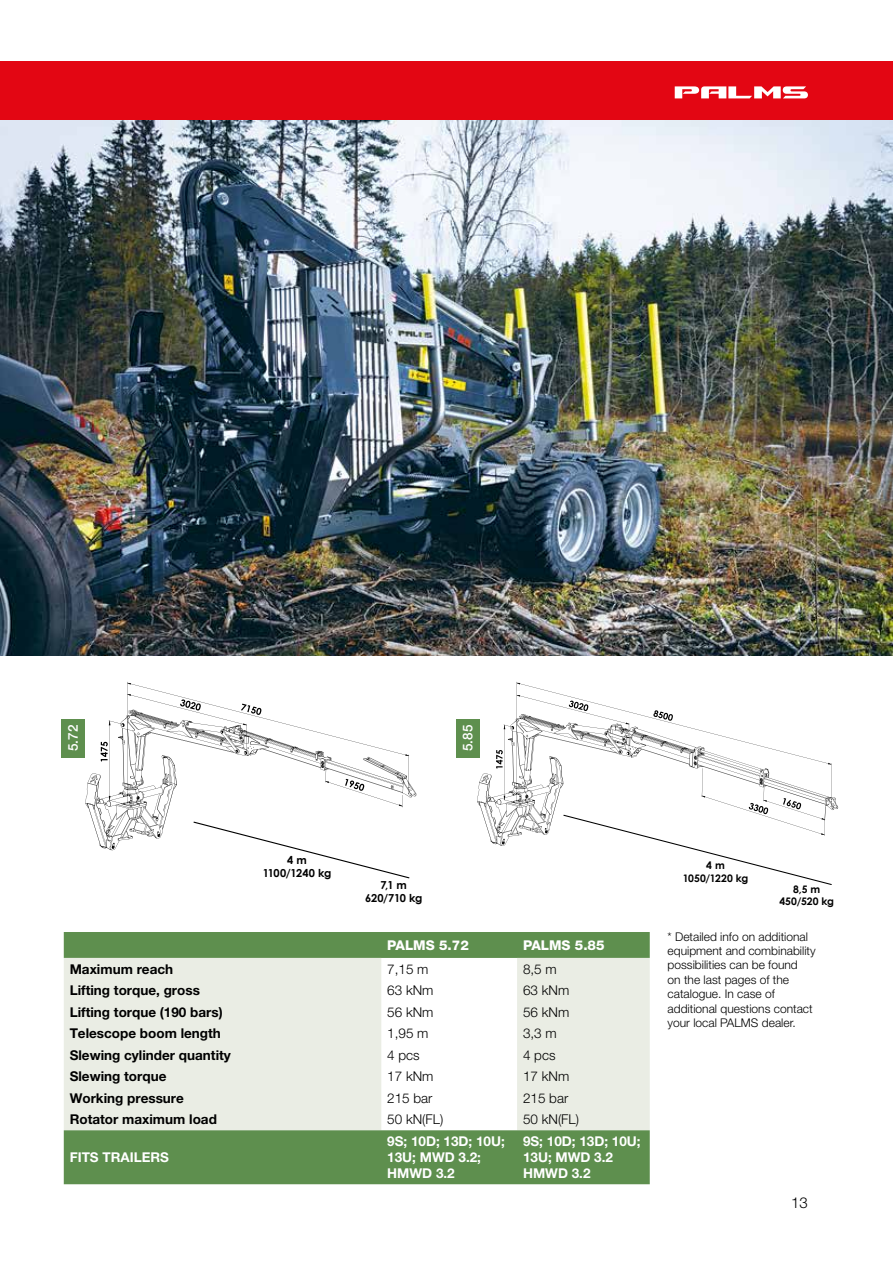
<style>
.page{position:relative;width:893px;height:1263px;background:#fff}
.page>*{position:absolute;margin:0;border:0;box-sizing:border-box;transform-origin:0 0}
.t1{font:300 15px "Helvetica Neue LT Pro";color:#000}
.t2{font:700 13.5px "Helvetica Neue LT Pro";color:#000}
.t3{font:300 13.5px "Helvetica Neue LT Pro";color:#000}
.t4{font:700 13.5px/16.2px "Helvetica Neue LT Pro";color:#fff}
.t5{font:800 13.5px "Helvetica Neue LT Pro";color:#fff}
.t6{font:500 13.5px "Helvetica Neue LT Pro";color:#fff}
.t7{font:300 12px/14.4px "Helvetica Neue LT Pro";color:#000}
.t8{font:700 10.95px/13.2px "Century Gothic";letter-spacing:-.03em;color:#000;text-align:center}
.t9{font:700 10.35px/12.5px "Century Gothic";letter-spacing:.01em;color:#000;text-align:center}
</style>
<div class="page">
<div style="left:0;top:62px;width:893px;height:58px;background:#e30613"></div>
<svg style="left:675px;top:86px;width:133px;height:12px"></svg>
<div style="left:62px;top:719px;width:23px;height:39px;background:#5e8f4e"></div>
<div style="left:456px;top:719px;width:24px;height:39px;background:#5e8f4e"></div>
<svg style="left:299px;top:850px;width:110px;height:28px"></svg>
<svg style="left:85px;top:742px;width:331px;height:108px"></svg>
<svg style="left:101px;top:682px;width:308px;height:125px"></svg>
<svg style="left:477px;top:773px;width:361px;height:72px"></svg>
<svg style="left:496px;top:682px;width:336px;height:203px"></svg>
<img style="left:0;top:120px;width:893px;height:536px">
<div style="left:64px;top:932px;width:586px;height:26px;background:#5e8f4e"></div>
<svg style="left:64px;top:958px;width:586px;height:172px;fill:#eaede4"></svg>
<div style="left:64px;top:1130px;width:586px;height:54px;background:#5e8f4e"></div>
<p class="t6" style="left:65px;top:751px;width:28px;rotate:-90deg">5.72</p>
<p class="t6" style="left:460px;top:751px;width:28px;rotate:-90deg">5.85</p>
<p class="t8" style="left:263px;top:853px;width:70px">4 m<br>1100/1240 kg</p>
<p class="t8" style="left:365px;top:878px;width:59px">7,1 m<br>620/710 kg</p>
<p class="t5" style="left:387px;top:937px;width:83px">PALMS 5.72</p>
<p class="t5" style="left:523px;top:937px;width:83px">PALMS 5.85</p>
<p class="t2" style="left:70px;top:960px;width:105px">Maximum reach</p>
<p class="t3" style="left:387px;top:960px;width:43px">7,15 m</p>
<p class="t3" style="left:523px;top:960px;width:35px">8,5 m</p>
<p class="t2" style="left:70px;top:982px;width:132px">Lifting torque, gross</p>
<p class="t3" style="left:387px;top:982px;width:48px">63 kNm</p>
<p class="t3" style="left:523px;top:982px;width:48px">63 kNm</p>
<p class="t2" style="left:70px;top:1003px;width:154px">Lifting torque (190 bars)</p>
<p class="t3" style="left:387px;top:1003px;width:48px">56 kNm</p>
<p class="t3" style="left:523px;top:1003px;width:48px">56 kNm</p>
<p class="t2" style="left:70px;top:1025px;width:153px">Telescope boom length</p>
<p class="t3" style="left:387px;top:1025px;width:43px">1,95 m</p>
<p class="t3" style="left:523px;top:1025px;width:35px">3,3 m</p>
<p class="t2" style="left:70px;top:1046px;width:163px">Slewing cylinder quantity</p>
<p class="t3" style="left:387px;top:1047px;width:34px">4 pcs</p>
<p class="t3" style="left:523px;top:1047px;width:34px">4 pcs</p>
<p class="t2" style="left:70px;top:1068px;width:98px">Slewing torque</p>
<p class="t3" style="left:387px;top:1068px;width:48px">17 kNm</p>
<p class="t3" style="left:523px;top:1068px;width:48px">17 kNm</p>
<p class="t2" style="left:70px;top:1090px;width:116px">Working pressure</p>
<p class="t3" style="left:387px;top:1090px;width:47px">215 bar</p>
<p class="t3" style="left:523px;top:1090px;width:47px">215 bar</p>
<p class="t2" style="left:70px;top:1111px;width:149px">Rotator maximum load</p>
<p class="t3" style="left:387px;top:1111px;width:58px">50 kN(FL)</p>
<p class="t3" style="left:523px;top:1111px;width:58px">50 kN(FL)</p>
<p class="t4" style="left:70px;top:1149px;width:101px">FITS TRAILERS</p>
<p class="t4" style="left:387px;top:1133px;width:119px">9S; 10D; 13D; 10U;<br>13U; MWD 3.2;<br>HMWD 3.2</p>
<p class="t4" style="left:523px;top:1133px;width:119px">9S; 10D; 13D; 10U;<br>13U; MWD 3.2<br>HMWD 3.2</p>
<p class="t9" style="left:683px;top:859px;width:67px">4 m<br>1050/1220 kg</p>
<p class="t9" style="left:779px;top:882px;width:56px">8,5 m<br>450/520 kg</p>
<p class="t7" style="left:668px;top:929px;width:150px">* Detailed info on additional equipment and combinability possibilities can be found<br>on the last pages of the catalogue. In case of additional questions contact your local PALMS dealer.</p>
<p class="t1" style="left:791px;top:1193px;width:18px">13</p>
</div>
